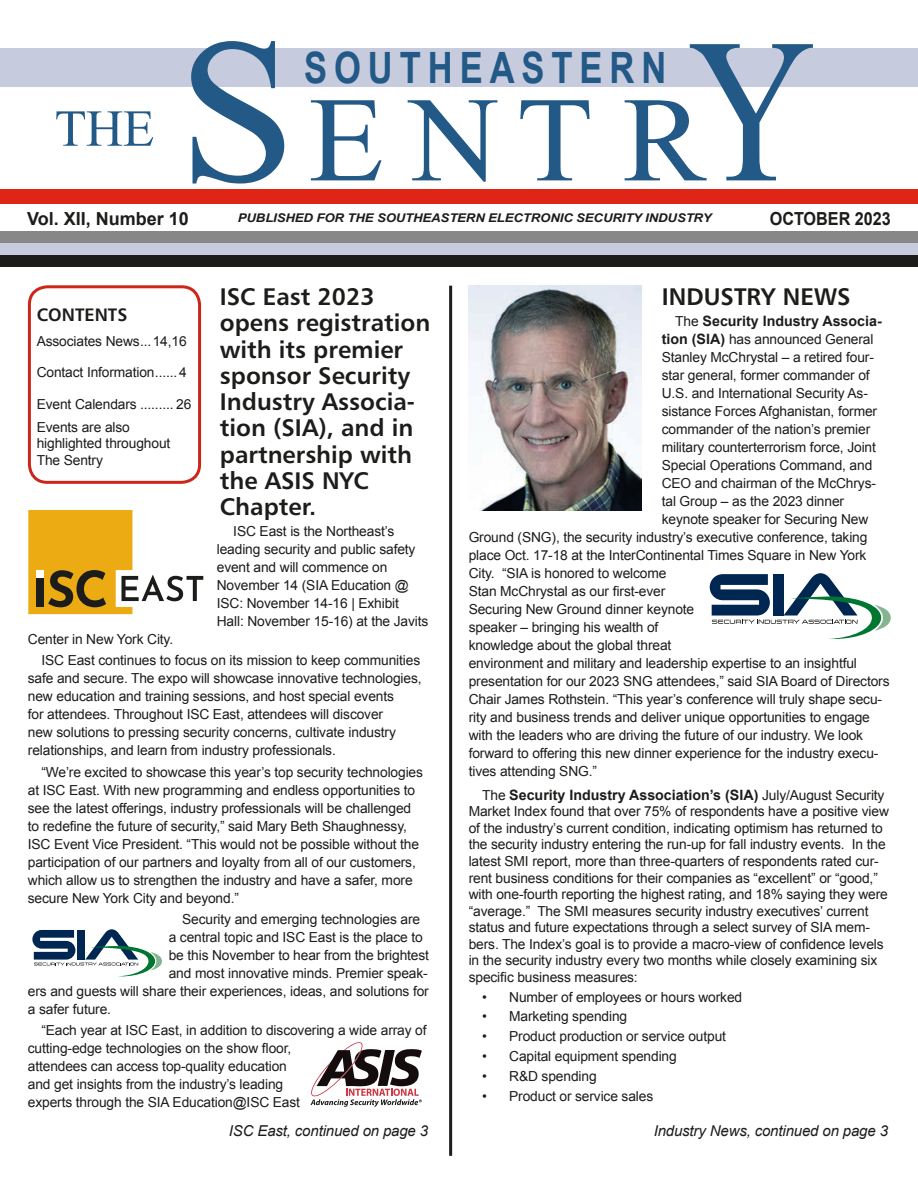
<style>
.page{position:relative;width:918px;height:1188px;background:#fff}
.page>*{position:absolute;margin:0;border:0;box-sizing:border-box;transform-origin:0 0}
.t1{font:121.05px "Times New Roman";color:#225986}
.t2{font:51.9px "Times New Roman";color:#225986}
.t3{font:700 43.2px "Arial";letter-spacing:.2em;color:#225986;scale:.8 1}
.t4{font:24px/26.2px "Humanist 777 BT Bold B";color:#1c1c1a}
.t5{font:700 18px "Arial";color:#1c1c1a}
.t6{font:700 18px "Arial";color:#1c1c1a;scale:.9 1}
.t7{font:18px "Humanist 777 BT Bold B";color:#1c1c1a}
.t8{font:italic 15px "Arial";letter-spacing:-.01em;color:#1c1c1a}
.t9{font:700 14.25px "Arial";color:#1c1c1a}
.t10{font:13.8px/18px "Arial";letter-spacing:-.01em;color:#1c1c1a}
.t11{font:italic 700 12px "Arial";letter-spacing:-.01em;color:#1c1c1a;scale:1.1 1}
.s1{font-size:205.8px}
.s2{font-weight:400;font-size:13.8px}
.s3{font-weight:700;font-size:14.25px}
</style>
<div class="page">
<div style="left:28px;top:285px;width:173px;height:199px;border:3px solid #cb2619;border-radius:18px"></div>
<div style="left:0;top:48px;width:918px;height:39px;background:#c6cbde"></div>
<div style="left:0;top:231px;width:918px;height:12px;background:#878788"></div>
<div style="left:0;top:243px;width:918px;height:12px;background:#c6cbde"></div>
<div style="left:0;top:255px;width:918px;height:12px;background:#1c1c1a"></div>
<div style="left:0;top:189px;width:918px;height:15px;background:#de2516"></div>
<img style="left:469px;top:286px;width:173px;height:224px">
<hr style="left:449px;top:286px;width:3px;height:870px;background:#1c1c1a">
<svg style="left:710px;top:573px;width:181px;height:66px"></svg>
<svg style="left:28px;top:510px;width:175px;height:104px"></svg>
<div style="left:36px;top:570px;width:7px;height:8px;background:#fff"></div>
<svg style="left:32px;top:929px;width:130px;height:47px"></svg>
<svg style="left:310px;top:1042px;width:112px;height:65px"></svg>
<h2 class="t2" style="left:55px;top:93px;width:101px">THE</h2>
<h1 class="t1" style="left:178px;top:59px;width:639px"><span class="s1">S</span>ENTR<span class="s1">Y</span></h1>
<h3 class="t3" style="left:304px;top:39px;width:454px">SOUTHEASTERN</h3>
<h3 class="t5" style="left:27px;top:206px;width:163px">Vol. XII, Number 10</h3>
<p class="t11" style="left:238px;top:210px;width:432px">PUBLISHED FOR THE SOUTHEASTERN ELECTRONIC SECURITY INDUSTRY</p>
<h3 class="t6" style="left:770px;top:206px;width:136px">OCTOBER 2023</h3>
<h3 class="t4" style="left:662px;top:283px;width:190px">INDUSTRY NEWS</h3>
<p class="t9" style="left:675px;top:311px;width:208px"><span class="s2">The</span> Security Industry Associa-</p>
<p class="t10" style="left:662px;top:330px;width:213px"><span class="s3">tion (SIA)</span> has announced General</p>
<p class="t10" style="left:662px;top:348px;width:214px">Stanley McChrystal – a retired four-</p>
<p class="t10" style="left:662px;top:366px;width:210px">star general, former commander of</p>
<p class="t10" style="left:662px;top:384px;width:208px">U.S. and International Security As-</p>
<p class="t10" style="left:662px;top:402px;width:217px">sistance Forces Afghanistan, former</p>
<p class="t10" style="left:662px;top:420px;width:210px">commander of the nation’s premier</p>
<p class="t10" style="left:662px;top:438px;width:216px">military counterterrorism force, Joint</p>
<p class="t10" style="left:662px;top:456px;width:212px">Special Operations Command, and</p>
<p class="t10" style="left:662px;top:474px;width:216px">CEO and chairman of the McChrys-</p>
<p class="t10" style="left:662px;top:492px;width:184px">tal Group – as the 2023 dinner</p>
<p class="t10" style="left:662px;top:510px;width:208px">keynote speaker for Securing New</p>
<p class="t10" style="left:469px;top:528px;width:400px">Ground (SNG), the security industry’s executive conference, taking</p>
<p class="t10" style="left:469px;top:546px;width:399px">place Oct. 17-18 at the InterContinental Times Square in New York</p>
<p class="t10" style="left:469px;top:564px;width:199px">City. “SIA is honored to welcome</p>
<p class="t10" style="left:469px;top:582px;width:198px">Stan McChrystal as our first-ever</p>
<p class="t10" style="left:469px;top:600px;width:227px">Securing New Ground dinner keynote</p>
<p class="t10" style="left:469px;top:618px;width:191px">speaker – bringing his wealth of</p>
<p class="t10" style="left:469px;top:636px;width:204px">knowledge about the global threat</p>
<p class="t10" style="left:469px;top:654px;width:390px">environment and military and leadership expertise to an insightful</p>
<p class="t10" style="left:469px;top:672px;width:422px">presentation for our 2023 SNG attendees,” said SIA Board of Directors</p>
<p class="t10" style="left:469px;top:690px;width:415px">Chair James Rothstein. “This year’s conference will truly shape secu-</p>
<p class="t10" style="left:469px;top:708px;width:403px">rity and business trends and deliver unique opportunities to engage</p>
<p class="t10" style="left:469px;top:726px;width:396px">with the leaders who are driving the future of our industry. We look</p>
<p class="t10" style="left:469px;top:744px;width:411px">forward to offering this new dinner experience for the industry execu-</p>
<p class="t10" style="left:469px;top:762px;width:130px">tives attending SNG.”</p>
<p class="t9" style="left:482px;top:785px;width:404px"><span class="s2">The</span> Security Industry Association’s (SIA) <span class="s2">July/August Security</span></p>
<p class="t10" style="left:469px;top:803px;width:422px;line-height:16.5px">Market Index found that over 75% of respondents have a positive view of the industry’s current condition, indicating optimism has returned to the security industry entering the run-up for fall industry events. In the latest SMI report, more than three-quarters of respondents rated cur&shy;rent business conditions for their companies as “excellent” or “good,” with one-fourth reporting the highest rating, and 18% saying they were “average.” The SMI measures security industry executives’ current status and future expectations through a select survey of SIA mem&shy;bers. The Index’s goal is to provide a macro-view of confidence levels in the security industry every two months while closely examining six specific business measures:</p>
<p class="t10" style="left:482px;top:988px;width:262px">• Number of employees or hours worked</p>
<p class="t10" style="left:482px;top:1008px;width:147px">• Marketing spending</p>
<p class="t10" style="left:482px;top:1028px;width:245px">• Product production or service output</p>
<p class="t10" style="left:482px;top:1047px;width:196px">• Capital equipment spending</p>
<p class="t10" style="left:482px;top:1067px;width:116px">• R&amp;D spending</p>
<p class="t10" style="left:482px;top:1087px;width:173px">• Product or service sales</p>
<h3 class="t4" style="left:220px;top:283px;width:212px">ISC East 2023 opens registration with its premier sponsor Security<br>Industry Associa&shy;tion (SIA), and in partnership with the ASIS NYC<br>Chapter.</h3>
<p class="t10" style="left:217px;top:523px;width:213px;text-indent:17px">ISC East is the Northeast’s leading security and public safety event and will commence on<br>November 14 (SIA Education @<br>ISC: November 14-16 | Exhibit<br>Hall: November 15-16) at the Javits</p>
<p class="t10" style="left:41px;top:629px;width:380px;line-height:21.3px;text-indent:-13px">Center in New York City.<br>ISC East continues to focus on its mission to keep communities</p>
<p class="t10" style="left:28px;top:670px;width:395px">safe and secure. The expo will showcase innovative technologies, new education and training sessions, and host special events<br>for attendees. Throughout ISC East, attendees will discover<br>new solutions to pressing security concerns, cultivate industry relationships, and learn from industry professionals.</p>
<p class="t10" style="left:28px;top:763px;width:397px;text-indent:13px">“We’re excited to showcase this year’s top security technologies at ISC East. With new programming and endless opportunities to see the latest offerings, industry professionals will be challenged to redefine the future of security,” said Mary Beth Shaughnessy, ISC Event Vice President. “This would not be possible without the participation of our partners and loyalty from all of our customers, which allow us to strengthen the industry and have a safer, more secure New York City and beyond.”</p>
<p class="t10" style="left:182px;top:910px;width:240px">Security and emerging technologies are</p>
<p class="t10" style="left:169px;top:928px;width:256px">a central topic and ISC East is the place to</p>
<p class="t10" style="left:169px;top:946px;width:262px">be this November to hear from the brightest</p>
<p class="t10" style="left:169px;top:964px;width:261px">and most innovative minds. Premier speak-</p>
<p class="t10" style="left:28px;top:982px;width:402px">ers and guests will share their experiences, ideas, and solutions for</p>
<p class="t10" style="left:28px;top:1000px;width:85px">a safer future.</p>
<p class="t10" style="left:28px;top:1021px;width:400px;text-indent:13px">“Each year at ISC East, in addition to discovering a wide array of cutting-edge technologies on the show floor,<br>attendees can access top-quality education<br>and get insights from the industry’s leading<br>experts through the SIA Education@ISC East</p>
<p class="t8" style="left:229px;top:1121px;width:201px">ISC East, continued on page 3</p>
<p class="t8" style="left:654px;top:1121px;width:236px">Industry News, continued on page 3</p>
<h3 class="t7" style="left:37px;top:303px;width:92px">CONTENTS</h3>
<p class="t10" style="left:37px;top:332px;width:151px">Associates News...14,16</p>
<p class="t10" style="left:37px;top:363px;width:151px">Contact Information......4</p>
<p class="t10" style="left:37px;top:392px;width:156px;line-height:23.2px">Event Calendars ......... 26<br>Events are also</p>
<p class="t10" style="left:37px;top:436px;width:135px;line-height:16.5px">highlighted throughout<br>The Sentry</p>
</div>
